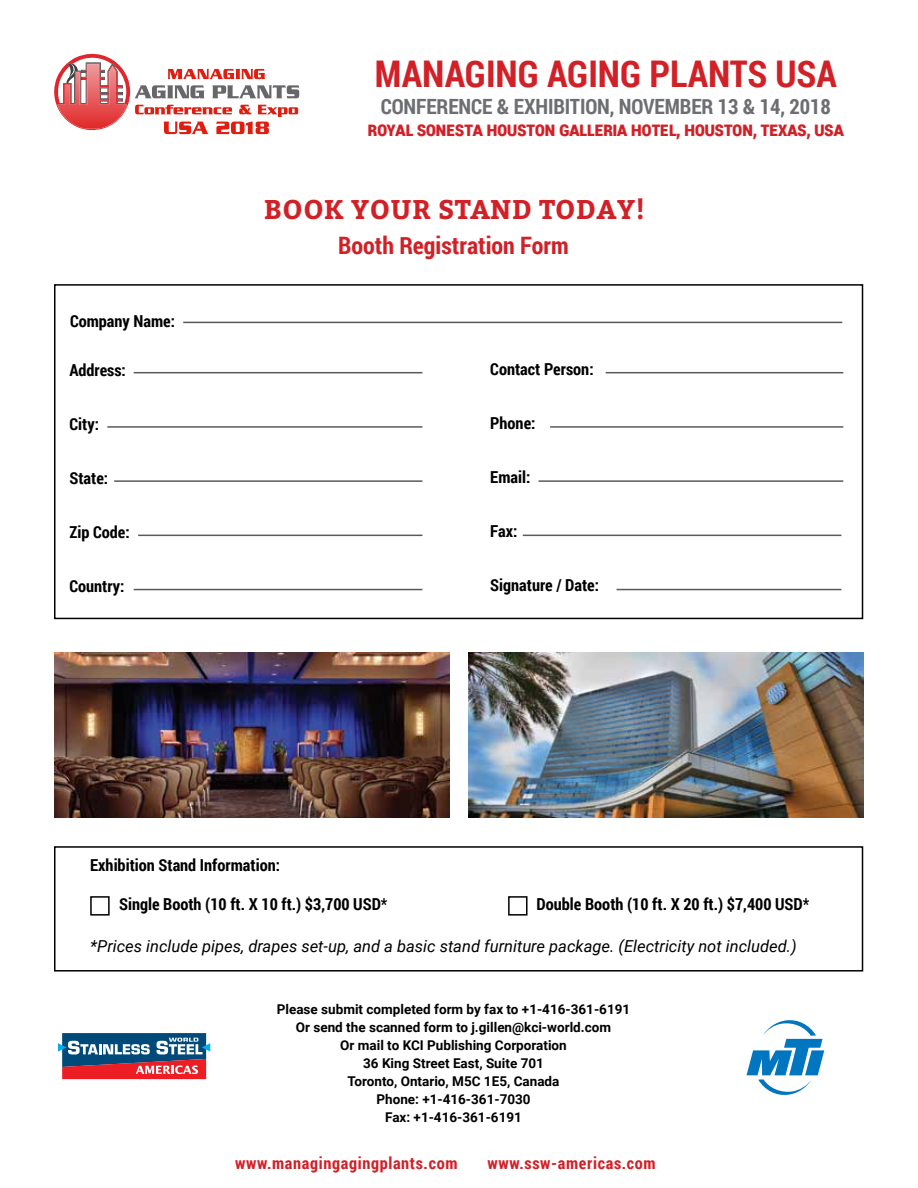
<style>
.page{position:relative;width:918px;height:1188px;background:#fff}
.page>*{position:absolute;margin:0;border:0;box-sizing:border-box;transform-origin:0 0}
.t1{font:700 36.75px "Roboto Condensed";color:#d22027}
.t2{font:700 27px "Bitter";letter-spacing:.02em;color:#d22027}
.t3{font:700 24px "Roboto Condensed";color:#d22027}
.t4{font:700 21px "Roboto Condensed";letter-spacing:-.005em;color:#6d6e71}
.t5{font:700 20.25px "Roboto Condensed";letter-spacing:-.03em;color:#d22027}
.t6{font:700 16.5px "Roboto Condensed";color:#000}
.t7{font:italic 16.5px "Roboto";color:#000}
.t8{font:700 16.5px "Roboto Condensed";letter-spacing:.04em;color:#d22027}
.t9{font:700 13.5px/18px "Roboto";color:#000;text-align:center}
</style>
<div class="page">
<svg style="left:54px;top:54px;width:245px;height:80px"></svg>
<svg style="left:747px;top:1020px;width:77px;height:75px"></svg>
<svg style="left:58px;top:1033px;width:152px;height:46px;background:#7d657f"></svg>
<div style="left:54px;top:284px;width:809px;height:335px;border:2px solid #000"></div>
<hr style="left:183px;top:322px;width:659px;height:1px;background:#58595b">
<hr style="left:134px;top:372px;width:288px;height:1px;background:#58595b">
<hr style="left:134px;top:589px;width:288px;height:1px;background:#58595b">
<hr style="left:617px;top:589px;width:224px;height:1px;background:#58595b">
<hr style="left:107px;top:426px;width:315px;height:2px;background:#58595b">
<hr style="left:114px;top:480px;width:308px;height:2px;background:#58595b">
<hr style="left:606px;top:372px;width:237px;height:1px;background:#58595b">
<hr style="left:550px;top:426px;width:293px;height:2px;background:#58595b">
<hr style="left:539px;top:480px;width:304px;height:2px;background:#58595b">
<hr style="left:523px;top:535px;width:318px;height:1px;background:#58595b">
<hr style="left:138px;top:535px;width:284px;height:1px;background:#58595b">
<div style="left:54px;top:846px;width:809px;height:126px;border:2px solid #000"></div>
<div style="left:90px;top:896px;width:20px;height:20px;border:2px solid #000"></div>
<div style="left:508px;top:896px;width:20px;height:20px;border:2px solid #000"></div>
<img style="left:54px;top:653px;width:396px;height:165px">
<img style="left:468px;top:653px;width:395px;height:165px">
<h1 class="t1" style="left:375px;top:48px;width:463px">MANAGING AGING PLANTS USA</h1>
<h3 class="t4" style="left:381px;top:92px;width:287px">CONFERENCE &amp; EXHIBITION, November</h3>
<h3 class="t4" style="left:718px;top:92px;width:115px">13 &amp; 14, 2018</h3>
<h3 class="t5" style="left:368px;top:115px;width:478px">Royal Sonesta Houston Galleria Hotel, Houston, Texas, USA</h3>
<h2 class="t2" style="left:264px;top:189px;width:382px">BOOK YOUR STAND TODAY!</h2>
<p class="t6" style="left:70px;top:310px;width:107px">Company Name:</p>
<p class="t6" style="left:69px;top:358px;width:58px">Address:</p>
<p class="t6" style="left:69px;top:412px;width:31px">City:</p>
<p class="t6" style="left:69px;top:466px;width:40px">State:</p>
<p class="t6" style="left:69px;top:520px;width:62px">Zip Code:</p>
<p class="t6" style="left:69px;top:574px;width:57px">Country:</p>
<h3 class="t3" style="left:338px;top:229px;width:232px">Booth Registration Form</h3>
<p class="t6" style="left:490px;top:357px;width:105px">Contact Person:</p>
<p class="t6" style="left:490px;top:411px;width:47px">Phone:</p>
<p class="t6" style="left:490px;top:465px;width:42px">Email:</p>
<p class="t6" style="left:490px;top:519px;width:29px">Fax:</p>
<p class="t6" style="left:490px;top:573px;width:110px">Signature / Date:</p>
<p class="t6" style="left:90px;top:854px;width:191px">Exhibition Stand Information:</p>
<p class="t6" style="left:119px;top:893px;width:270px">Single Booth (10 ft. X 10 ft.) $3,700 USD*</p>
<p class="t6" style="left:537px;top:893px;width:274px">Double Booth (10 ft. X 20 ft.) $7,400 USD*</p>
<p class="t7" style="left:90px;top:935px;width:708px">*Prices include pipes, drapes set-up, and a basic stand furniture package. (Electricity not included.)</p>
<p class="t9" style="left:277px;top:1000px;width:355px">Please submit completed form by fax to +1-416-361-6191<br>Or send the scanned form to j.gillen@kci-world.com<br>Or mail to KCI Publishing Corporation<br>36 King Street East, Suite 701<br>Toronto, Ontario, M5C 1E5, Canada<br>Phone: +1-416-361-7030<br>Fax: +1-416-361-6191</p>
<p class="t8" style="left:235px;top:1152px;width:224px">www.managingagingplants.com</p>
<p class="t8" style="left:488px;top:1152px;width:170px">www.ssw-americas.com</p>
</div>
